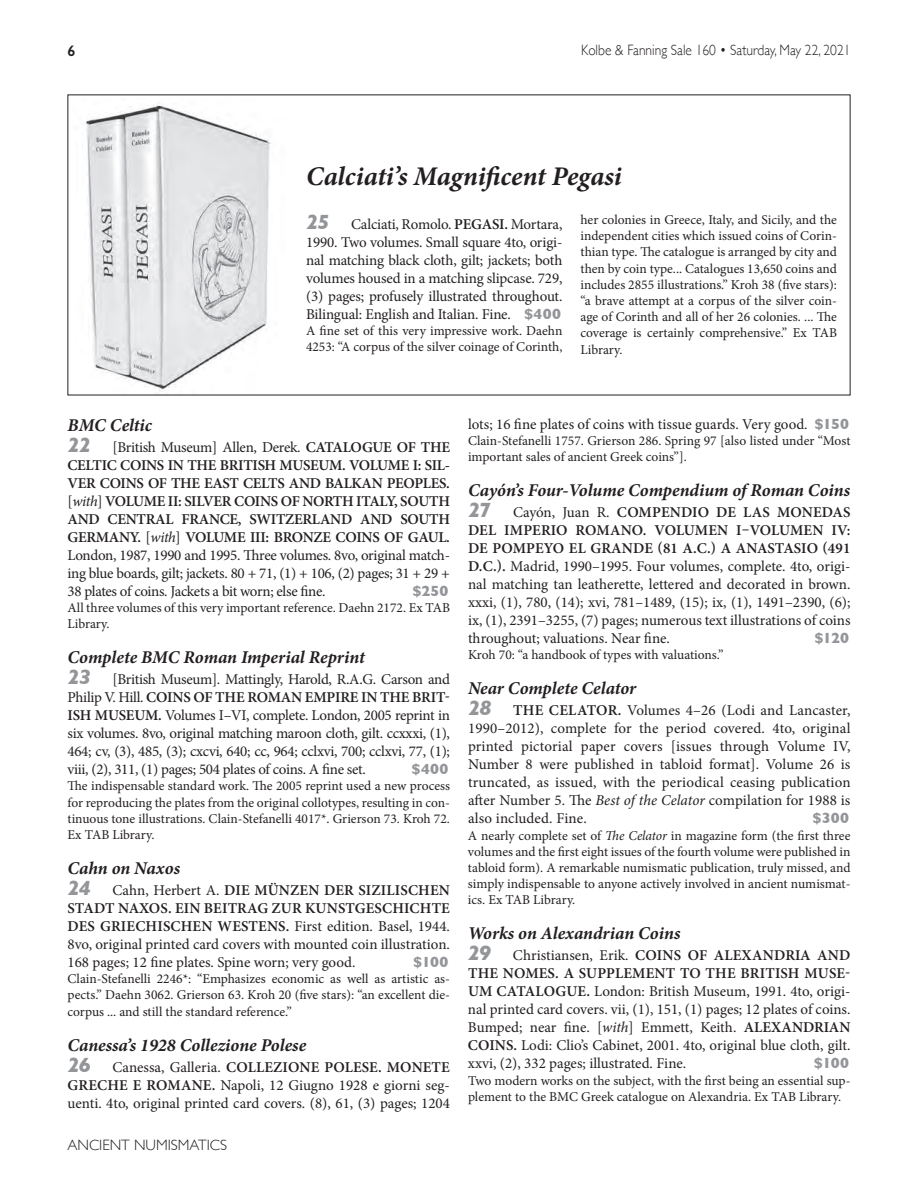
<style>
.page{position:relative;width:918px;height:1188px;background:#fff}
.page>*{position:absolute;margin:0;border:0;box-sizing:border-box;transform-origin:0 0}
.t1{font:italic 700 27px "Minion Pro";color:#231f20}
.t2{font:italic 700 18px "Minion Pro";letter-spacing:-.005em;color:#231f20}
.t3{font:15px/18px "Minion Pro";letter-spacing:-.005em;color:#231f20;text-align:justify}
.t4{font:600 15px/18px "Minion Pro";letter-spacing:-.02em;color:#231f20;text-align:justify}
.t5{font:300 15px "Gill Sans";color:#231f20;scale:.9 1}
.t6{font:700 15px "Gill Sans";letter-spacing:.01em;color:#939598}
.t7{font:300 15px "Gill Sans";color:#231f20}
.t8{font:600 15px "Gill Sans";color:#231f20}
.t9{font:13.5px/16.2px "Minion Pro";color:#231f20}
.s1{font-family:"Gill Sans";font-weight:700;font-style:italic;font-size:21px;color:#939598}
.s2{font-weight:600}
.s3{font-family:"Gill Sans";font-weight:700;color:#939598}
.s4{font-weight:400}
.s5{font-weight:400;font-style:italic}
.s6{font-style:italic}
</style>
<div class="page">
<img style="left:86px;top:102px;width:185px;height:290px">
<p class="t8" style="left:68px;top:42px;width:9px">6</p>
<p class="t5" style="left:581px;top:39px;width:301px">Kolbe &amp; Fanning Sale 160 • Saturday, May 22, 2021</p>
<h1 class="t1" style="left:306px;top:157px;width:317px">Calciati’s Magnificent Pegasi</h1>
<p class="t3" style="left:306px;top:215px;width:258px"><span class="s1">25</span> Calciati, Romolo. <span class="s2">PEGASI.</span> Mortara, 1990. Two volumes. Small square 4to, origi&shy;nal matching black cloth, gilt; jackets; both volumes housed in a matching slipcase. 729, (3) pages; profusely illustrated throughout.<br>Bilingual: English and Italian. Fine. <span class="s3">$400</span></p>
<p class="t9" style="left:306px;top:322px;width:258px">A fine set of this very impressive work. Daehn<br>4253: “A corpus of the silver coinage of Corinth,</p>
<p class="t9" style="left:580px;top:212px;width:258px;text-align:justify">her colonies in Greece, Italy, and Sicily, and the independent cities which issued coins of Corin&shy;thian type. The catalogue is arranged by city and then by coin type... Catalogues 13,650 coins and includes 2855 illustrations.” Kroh 38 (five stars): “a brave attempt at a corpus of the silver coin&shy;age of Corinth and all of her 26 colonies. ... The coverage is certainly comprehensive.” Ex TAB Library.</p>
<p class="t2" style="left:68px;top:412px;width:86px">BMC Celtic</p>
<p class="t4" style="left:68px;top:438px;width:384px"><span class="s1">22</span> <span class="s4">[British Museum] Allen, Derek.</span> CATALOGUE OF THE CELTIC COINS IN THE BRITISH MUSEUM. VOLUME I: SIL-VER COINS OF THE EAST CELTS AND BALKAN PEOPLES. <span class="s4">[</span><span class="s5">with</span><span class="s4">]</span> VOLUME II: SILVER COINS OF NORTH ITALY, SOUTH AND CENTRAL FRANCE, SWITZERLAND AND SOUTH GERMANY. <span class="s4">[</span><span class="s5">with</span><span class="s4">]</span> VOLUME III: BRONZE COINS OF GAUL.<br><span class="s4">London, 1987, 1990 and 1995. Three volumes. 8vo, original match&shy;ing blue boards, gilt; jackets. 80 + 71, (1) + 106, (2) pages; 31 + 29 + 38 plates of coins. Jackets a bit worn; else fine.</span></p>
<p class="t6" style="left:412px;top:579px;width:38px">$250</p>
<p class="t9" style="left:68px;top:600px;width:384px">All three volumes of this very important reference. Daehn 2172. Ex TAB<br>Library.</p>
<p class="t2" style="left:68px;top:645px;width:299px">Complete BMC Roman Imperial Reprint</p>
<p class="t3" style="left:68px;top:670px;width:384px"><span class="s1">23</span> [British Museum]. Mattingly, Harold, R.A.G. Carson and Philip V. Hill. <span class="s2">COINS OF THE ROMAN EMPIRE IN THE BRIT-ISH MUSEUM.</span> Volumes I–VI, complete. London, 2005 reprint in six volumes. 8vo, original matching maroon cloth, gilt. ccxxxi, (1), 464; cv, (3), 485, (3); cxcvi, 640; cc, 964; cclxvi, 700; cclxvi, 77, (1); viii, (2), 311, (1) pages; 504 plates of coins. A fine set.</p>
<p class="t6" style="left:412px;top:757px;width:38px">$400</p>
<p class="t9" style="left:68px;top:778px;width:384px;text-align:justify">The indispensable standard work. The 2005 reprint used a new process for reproducing the plates from the original collotypes, resulting in con&shy;tinuous tone illustrations. Clain-Stefanelli 4017*. Grierson 73. Kroh 72.<br>Ex TAB Library.</p>
<p class="t2" style="left:68px;top:856px;width:114px">Cahn on Naxos</p>
<p class="t3" style="left:68px;top:881px;width:384px"><span class="s1">24</span> Cahn, Herbert A. <span class="s2">DIE MÜNZEN DER SIZILISCHEN STADT NAXOS. EIN BEITRAG ZUR KUNSTGESCHICHTE DES GRIECHISCHEN WESTENS.</span> First edition. Basel, 1944.<br>8vo, original printed card covers with mounted coin illustration.<br>168 pages; 12 fine plates. Spine worn; very good.</p>
<p class="t6" style="left:413px;top:950px;width:37px">$100</p>
<p class="t9" style="left:68px;top:971px;width:384px;text-align:justify">Clain-Stefanelli 2246*: “Emphasizes economic as well as artistic as&shy;pects.” Daehn 3062. Grierson 63. Kroh 20 (five stars): “an excellent die&shy;corpus ... and still the standard reference.”</p>
<p class="t2" style="left:68px;top:1032px;width:240px">Canessa’s 1928 Collezione Polese</p>
<p class="t3" style="left:68px;top:1058px;width:384px"><span class="s1">26</span> Canessa, Galleria. <span class="s2">COLLEZIONE POLESE. MONETE GRECHE E ROMANE.</span> Napoli, 12 Giugno 1928 e giorni seg&shy;uenti. 4to, original printed card covers. (8), 61, (3) pages; 1204</p>
<p class="t7" style="left:68px;top:1133px;width:161px">ANCIENT NUMISMATICS</p>
<p class="t3" style="left:468px;top:415px;width:382px">lots; 16 fine plates of coins with tissue guards. Very good. <span class="s3">$150</span></p>
<p class="t9" style="left:468px;top:432px;width:384px">Clain-Stefanelli 1757. Grierson 286. Spring 97 [also listed under “Most important sales of ancient Greek coins”].</p>
<p class="t2" style="left:468px;top:477px;width:384px">Cayón’s Four-Volume Compendium of Roman Coins</p>
<p class="t3" style="left:468px;top:503px;width:384px"><span class="s1">27</span> Cayón, Juan R. <span class="s2">COMPENDIO DE LAS MONEDAS DEL IMPERIO ROMANO. VOLUMEN I–VOLUMEN IV:<br>DE POMPEYO EL GRANDE (81 A.C.) A ANASTASIO (491<br>D.C.).</span> Madrid, 1990–1995. Four volumes, complete. 4to, origi&shy;nal matching tan leatherette, lettered and decorated in brown. xxxi, (1), 780, (14); xvi, 781–1489, (15); ix, (1), 1491–2390, (6); ix, (1), 2391–3255, (7) pages; numerous text illustrations of coins throughout; valuations. Near fine.</p>
<p class="t6" style="left:814px;top:626px;width:36px">$120</p>
<p class="t9" style="left:468px;top:647px;width:257px">Kroh 70: “a handbook of types with valuations.”</p>
<p class="t2" style="left:468px;top:676px;width:170px">Near Complete Celator</p>
<p class="t3" style="left:468px;top:702px;width:384px"><span class="s1">28</span> <span class="s2">THE CELATOR.</span> Volumes 4–26 (Lodi and Lancaster, 1990–2012), complete for the period covered. 4to, original printed pictorial paper covers [issues through Volume IV, Number 8 were published in tabloid format]. Volume 26 is truncated, as issued, with the periodical ceasing publication after Number 5. The <span class="s6">Best of the Celator</span> compilation for 1988 is also included. Fine.</p>
<p class="t6" style="left:812px;top:806px;width:38px">$300</p>
<p class="t9" style="left:468px;top:827px;width:384px;text-align:justify">A nearly complete set of <span class="s6">The Celator</span> in magazine form (the first three volumes and the first eight issues of the fourth volume were published in tabloid form). A remarkable numismatic publication, truly missed, and simply indispensable to anyone actively involved in ancient numismat&shy;ics. Ex TAB Library.</p>
<p class="t2" style="left:468px;top:921px;width:214px">Works on Alexandrian Coins</p>
<p class="t3" style="left:468px;top:947px;width:384px"><span class="s1">29</span> Christiansen, Erik. <span class="s2">COINS OF ALEXANDRIA AND THE NOMES. A SUPPLEMENT TO THE BRITISH MUSE-UM CATALOGUE.</span> London: British Museum, 1991. 4to, origi&shy;nal printed card covers. vii, (1), 151, (1) pages; 12 plates of coins.<br>Bumped; near fine. [<span class="s6">with</span>] Emmett, Keith. <span class="s2">ALEXANDRIAN COINS.</span> Lodi: Clio’s Cabinet, 2001. 4to, original blue cloth, gilt. xxvi, (2), 332 pages; illustrated. Fine.</p>
<p class="t6" style="left:814px;top:1051px;width:37px">$100</p>
<p class="t9" style="left:468px;top:1072px;width:384px">Two modern works on the subject, with the first being an essential sup&shy;plement to the BMC Greek catalogue on Alexandria. Ex TAB Library.</p>
</div>
